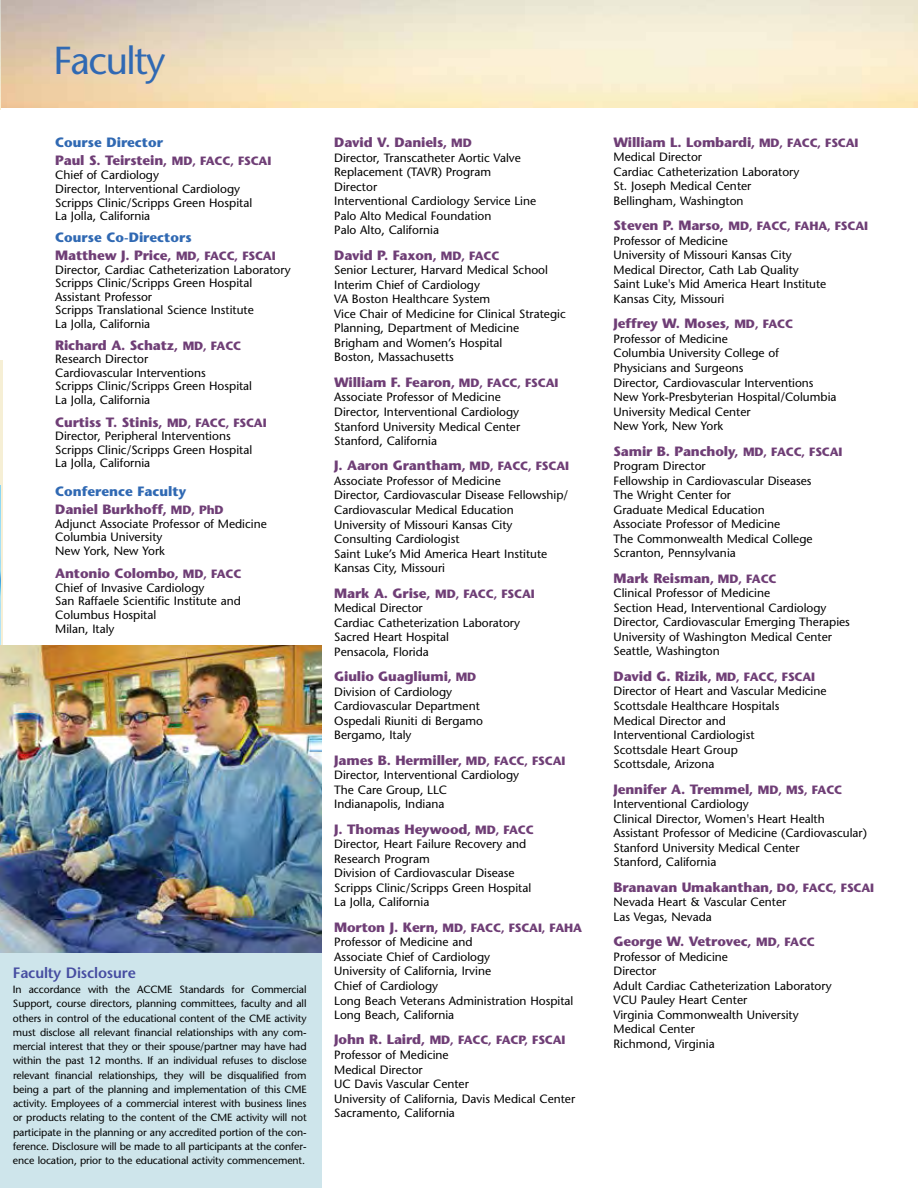
<style>
.page{position:relative;width:918px;height:1188px;background:#fff}
.page>*{position:absolute;margin:0;border:0;box-sizing:border-box;transform-origin:0 0}
.t1{font:39px "Stone Sans";letter-spacing:-.04em;color:#3069b3}
.t2{font:600 15px "Stone Sans";letter-spacing:-.01em;color:#464da1}
.t3{font:700 13.5px/18.1px "Stone Sans";letter-spacing:-.01em;color:#6f3e76}
.t4{font:700 13.5px/17.9px "Stone Sans";color:#3069b3}
.t5{font:12px/14.5px "Stone Sans";color:#000}
.t6{font:10.5px/14.2px "Stone Sans";letter-spacing:-.01em;color:#000;text-align:justify}
.s1{color:#3069b3}
.s2{font-size:12px}
.s3{color:#6f3e76}
.s4{font-size:12px;color:#6f3e76}
.s5{font-weight:700;font-size:13.5px;color:#6f3e76}
.s6{font-weight:700;color:#6f3e76}
</style>
<div class="page">
<hr style="left:0;top:360px;width:2px;height:608px;background:#f6efd5">
<img style="left:0;top:486px;width:1px;height:468px">
<img style="left:1px;top:646px;width:321px;height:308px">
<div style="left:1px;top:954px;width:321px;height:234px;background:#cee5eb"></div>
<hr style="left:0;top:954px;width:1px;height:234px;background:#cee5eb">
<h1 class="t1" style="left:53px;top:37px;width:113px">Faculty</h1>
<p class="t3" style="left:55px;top:133px;width:218px"><span class="s1">Course Director<br></span>Paul S. Teirstein, <span class="s2">MD, FACC, FSCAI</span></p>
<p class="t5" style="left:55px;top:168px;width:198px;line-height:13.8px">Chief of Cardiology<br>Director, Interventional Cardiology<br>Scripps Clinic/Scripps Green Hospital<br>La Jolla, California</p>
<p class="t4" style="left:55px;top:229px;width:222px">Course Co-Directors<br><span class="s3">Matthew J. Price,</span> <span class="s4">MD, FACC, FSCAI</span></p>
<p class="t5" style="left:55px;top:263px;width:237px;line-height:13.5px">Director, Cardiac Catheterization Laboratory Scripps Clinic/Scripps Green Hospital Assistant Professor<br>Scripps Translational Science Institute<br>La Jolla, California</p>
<p class="t3" style="left:55px;top:336px;width:188px">Richard A. Schatz, <span class="s2">MD, FACC</span></p>
<p class="t5" style="left:55px;top:352px;width:198px;line-height:13.5px">Research Director<br>Cardiovascular Interventions<br>Scripps Clinic/Scripps Green Hospital<br>La Jolla, California</p>
<p class="t3" style="left:55px;top:413px;width:213px">Curtiss T. Stinis, <span class="s2">MD, FACC, FSCAI</span></p>
<p class="t5" style="left:55px;top:430px;width:198px;line-height:13.5px">Director, Peripheral Interventions<br>Scripps Clinic/Scripps Green Hospital<br>La Jolla, California</p>
<p class="t4" style="left:55px;top:483px;width:170px">Conference Faculty<br><span class="s3">Daniel Burkhoff,</span> <span class="s4">MD, PhD</span></p>
<p class="t5" style="left:55px;top:517px;width:213px;line-height:13.5px">Adjunct Associate Professor of Medicine<br>Columbia University<br>New York, New York</p>
<p class="t3" style="left:55px;top:564px;width:188px">Antonio Colombo, <span class="s2">MD, FACC</span></p>
<p class="t5" style="left:55px;top:580px;width:187px;line-height:13.8px">Chief of Invasive Cardiology<br>San Raffaele Scientific Institute and<br>Columbus Hospital<br>Milan, Italy</p>
<p class="t2" style="left:13px;top:964px;width:125px">Faculty Disclosure</p>
<p class="t6" style="left:13px;top:982px;width:295px">In accordance with the ACCME Standards for Commercial Support, course directors, planning committees, faculty and all others in control of the educational content of the CME activity must disclose all relevant financial relationships with any com&shy;mercial interest that they or their spouse/partner may have had within the past 12 months. If an individual refuses to disclose relevant financial relationships, they will be disqualified from being a part of the planning and implementation of this CME activity. Employees of a commercial interest with business lines or products relating to the content of the CME activity will not participate in the planning or any accredited portion of the con&shy;ference. Disclosure will be made to all participants at the confer&shy;ence location, prior to the educational activity commencement.</p>
<p class="t3" style="left:334px;top:133px;width:139px">David V. Daniels, <span class="s2">MD</span></p>
<p class="t5" style="left:334px;top:150px;width:203px">Director, Transcatheter Aortic Valve<br>Replacement (TAVR) Program<br>Director<br>Interventional Cardiology Service Line<br>Palo Alto Medical Foundation<br>Palo Alto, California</p>
<p class="t3" style="left:334px;top:246px;width:167px">David P. Faxon, <span class="s2">MD, FACC</span></p>
<p class="t5" style="left:334px;top:263px;width:233px">Senior Lecturer, Harvard Medical School Interim Chief of Cardiology<br>VA Boston Healthcare System<br>Vice Chair of Medicine for Clinical Strategic Planning, Department of Medicine Brigham and Women’s Hospital<br>Boston, Massachusetts</p>
<p class="t3" style="left:334px;top:373px;width:226px">William F. Fearon, <span class="s2">MD, FACC, FSCAI</span></p>
<p class="t5" style="left:334px;top:390px;width:187px">Associate Professor of Medicine<br>Director, Interventional Cardiology<br>Stanford University Medical Center<br>Stanford, California</p>
<p class="t3" style="left:334px;top:457px;width:236px">J. Aaron Grantham, <span class="s2">MD, FACC, FSCAI</span></p>
<p class="t5" style="left:334px;top:474px;width:235px">Associate Professor of Medicine<br>Director, Cardiovascular Disease Fellowship/ Cardiovascular Medical Education University of Missouri Kansas City Consulting Cardiologist<br>Saint Luke’s Mid America Heart Institute Kansas City, Missouri</p>
<p class="t5" style="left:334px;top:586px;width:202px"><span class="s5">Mark A. Grise,</span> <span class="s6">MD, FACC, FSCAI<br></span>Medical Director<br>Cardiac Catheterization Laboratory<br>Sacred Heart Hospital<br>Pensacola, Florida</p>
<p class="t3" style="left:334px;top:667px;width:144px">Giulio Guagliumi, <span class="s2">MD</span></p>
<p class="t5" style="left:334px;top:684px;width:150px">Division of Cardiology<br>Cardiovascular Department<br>Ospedali Riuniti di Bergamo<br>Bergamo, Italy</p>
<p class="t3" style="left:334px;top:751px;width:233px">James B. Hermiller, <span class="s2">MD, FACC, FSCAI</span></p>
<p class="t5" style="left:334px;top:768px;width:186px">Director, Interventional Cardiology<br>The Care Group, LLC<br>Indianapolis, Indiana</p>
<p class="t3" style="left:334px;top:820px;width:201px">J. Thomas Heywood, <span class="s2">MD, FACC</span></p>
<p class="t5" style="left:334px;top:837px;width:198px">Director, Heart Failure Recovery and<br>Research Program<br>Division of Cardiovascular Disease<br>Scripps Clinic/Scripps Green Hospital<br>La Jolla, California</p>
<p class="t5" style="left:334px;top:920px;width:249px"><span class="s5">Morton J. Kern,</span> <span class="s6">MD, FACC, FSCAI, FAHA<br></span>Professor of Medicine and<br>Associate Chief of Cardiology<br>University of California, Irvine<br>Chief of Cardiology<br>Long Beach Veterans Administration Hospital<br>Long Beach, California</p>
<p class="t5" style="left:334px;top:1033px;width:242px"><span class="s5">John R. Laird,</span> <span class="s6">MD, FACC, FACP, FSCAI<br></span>Professor of Medicine<br>Medical Director<br>UC Davis Vascular Center<br>University of California, Davis Medical Center<br>Sacramento, California</p>
<p class="t3" style="left:614px;top:133px;width:247px">William L. Lombardi, <span class="s2">MD, FACC, FSCAI</span></p>
<p class="t5" style="left:614px;top:150px;width:187px">Medical Director<br>Cardiac Catheterization Laboratory<br>St. Joseph Medical Center<br>Bellingham, Washington</p>
<p class="t5" style="left:614px;top:219px;width:256px"><span class="s5">Steven P. Marso,</span> <span class="s6">MD, FACC, FAHA, FSCAI<br></span>Professor of Medicine<br>University of Missouri Kansas City<br>Medical Director, Cath Lab Quality<br>Saint Luke's Mid America Heart Institute<br>Kansas City, Missouri</p>
<p class="t3" style="left:614px;top:315px;width:181px">Jeffrey W. Moses, <span class="s2">MD, FACC</span></p>
<p class="t5" style="left:614px;top:331px;width:224px">Professor of Medicine<br>Columbia University College of<br>Physicians and Surgeons<br>Director, Cardiovascular Interventions<br>New York-Presbyterian Hospital/Columbia<br>University Medical Center<br>New York, New York</p>
<p class="t3" style="left:614px;top:442px;width:231px">Samir B. Pancholy, <span class="s2">MD, FACC, FSCAI</span></p>
<p class="t5" style="left:614px;top:459px;width:201px">Program Director<br>Fellowship in Cardiovascular Diseases<br>The Wright Center for<br>Graduate Medical Education<br>Associate Professor of Medicine<br>The Commonwealth Medical College<br>Scranton, Pennsylvania</p>
<p class="t3" style="left:614px;top:569px;width:165px">Mark Reisman, <span class="s2">MD, FACC</span></p>
<p class="t5" style="left:614px;top:586px;width:238px">Clinical Professor of Medicine<br>Section Head, Interventional Cardiology Director, Cardiovascular Emerging Therapies University of Washington Medical Center Seattle, Washington</p>
<p class="t3" style="left:614px;top:667px;width:203px">David G. Rizik, <span class="s2">MD, FACC, FSCAI</span></p>
<p class="t5" style="left:614px;top:684px;width:215px">Director of Heart and Vascular Medicine<br>Scottsdale Healthcare Hospitals<br>Medical Director and<br>Interventional Cardiologist<br>Scottsdale Heart Group<br>Scottsdale, Arizona</p>
<p class="t3" style="left:614px;top:780px;width:230px">Jennifer A. Tremmel, <span class="s2">MD, MS, FACC</span></p>
<p class="t5" style="left:614px;top:797px;width:255px">Interventional Cardiology<br>Clinical Director, Women's Heart Health Assistant Professor of Medicine (Cardiovascular)<br>Stanford University Medical Center<br>Stanford, California</p>
<p class="t3" style="left:614px;top:878px;width:262px">Branavan Umakanthan, <span class="s2">DO, FACC, FSCAI</span></p>
<p class="t5" style="left:614px;top:895px;width:174px">Nevada Heart &amp; Vascular Center<br>Las Vegas, Nevada</p>
<p class="t3" style="left:614px;top:932px;width:203px">George W. Vetrovec, <span class="s2">MD, FACC</span></p>
<p class="t5" style="left:614px;top:949px;width:220px">Professor of Medicine<br>Director<br>Adult Cardiac Catheterization Laboratory<br>VCU Pauley Heart Center<br>Virginia Commonwealth University<br>Medical Center<br>Richmond, Virginia</p>
</div>
